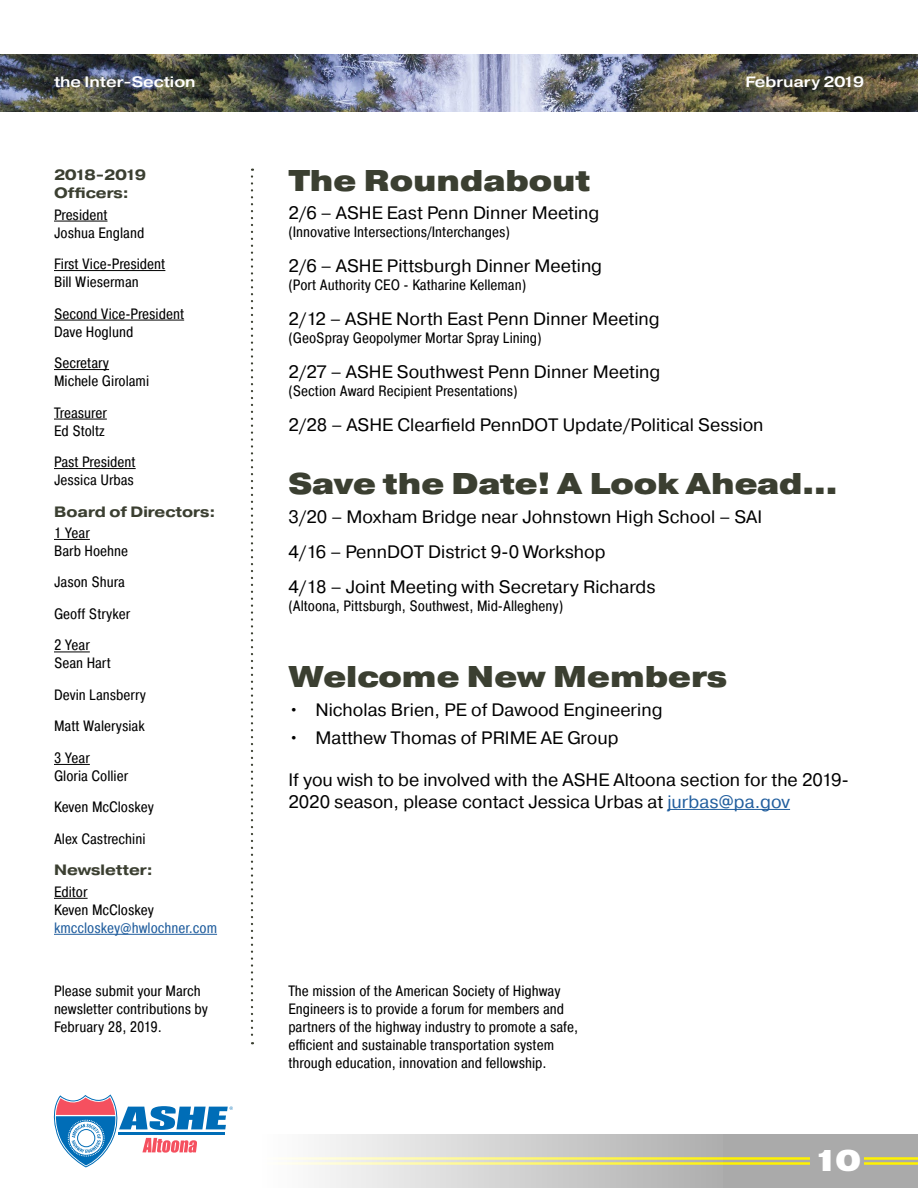
<style>
.page{position:relative;width:918px;height:1188px;background:#fff}
.page>*{position:absolute;margin:0;border:0;box-sizing:border-box;transform-origin:0 0}
.t1{font:900 30px "Pragmatica Ext";color:#3b3f31}
.t2{font:900 30px "Pragmatica Ext";color:#fff}
.t3{font:18px/35.1px "Pragmatica";color:#000}
.t4{font:15px/18px "Pragmatica Cond";color:#000}
.t5{font:700 15px/18px "Pragmatica Ext";color:#3b3f31}
.t6{font:500 15px "Pragmatica Ext";color:#fff}
.t7{font:15px "Pragmatica Cond";color:#215e9e}
.s1{color:#215e9e}
</style>
<div class="page">
<hr style="left:54px;top:221px;width:54px;height:1px;background:#000">
<hr style="left:54px;top:270px;width:111px;height:1px;background:#000">
<hr style="left:54px;top:320px;width:130px;height:1px;background:#000">
<hr style="left:54px;top:369px;width:55px;height:1px;background:#000">
<hr style="left:54px;top:419px;width:53px;height:1px;background:#000">
<hr style="left:54px;top:468px;width:82px;height:1px;background:#000">
<hr style="left:54px;top:539px;width:36px;height:1px;background:#000">
<hr style="left:54px;top:652px;width:36px;height:1px;background:#000">
<hr style="left:54px;top:764px;width:36px;height:1px;background:#000">
<hr style="left:54px;top:898px;width:34px;height:1px;background:#000">
<hr style="left:54px;top:934px;width:163px;height:1px;background:#215e9e">
<hr style="left:667px;top:809px;width:123px;height:1px;background:#215e9e">
<svg style="left:251px;top:169px;width:2px;height:875px"></svg>
<img style="left:0;top:54px;width:918px;height:57px">
<div style="left:0;top:1134px;width:918px;height:54px;background:#aaa"></div>
<hr style="left:0;top:1157px;width:918px;height:3px;background:#fff200">
<hr style="left:0;top:1162px;width:918px;height:3px;background:#fff200">
<div style="left:810px;top:1134px;width:54px;height:54px;background:#aaa"></div>
<svg style="left:0;top:1134px;width:723px;height:54px;background:#e3e2da"></svg>
<svg style="left:50px;top:1094px;width:183px;height:73px"></svg>
<p class="t6" style="left:54px;top:73px;width:143px">the Inter-Section</p>
<p class="t6" style="left:745px;top:73px;width:120px">February 2019</p>
<p class="t5" style="left:54px;top:166px;width:94px">2018-2019<br>Officers:</p>
<p class="t4" style="left:54px;top:205px;width:92px">President<br>Joshua England</p>
<p class="t4" style="left:54px;top:255px;width:113px">First Vice-President<br>Bill Wieserman</p>
<p class="t4" style="left:54px;top:304px;width:132px">Second Vice-President<br>Dave Hoglund</p>
<p class="t4" style="left:54px;top:354px;width:97px">Secretary<br>Michele Girolami</p>
<p class="t4" style="left:54px;top:403px;width:54px">Treasurer<br>Ed Stoltz</p>
<p class="t4" style="left:54px;top:453px;width:83px">Past President<br>Jessica Urbas</p>
<p class="t5" style="left:54px;top:502px;width:163px">Board of Directors:</p>
<p class="t4" style="left:54px;top:524px;width:76px">1 Year<br>Barb Hoehne</p>
<p class="t4" style="left:54px;top:566px;width:78px;line-height:31.5px">Jason Shura<br>Geoff Stryker<br>2 Year</p>
<p class="t4" style="left:54px;top:647px;width:94px;line-height:31.5px">Sean Hart<br>Devin Lansberry<br>Matt Walerysiak<br>3 Year</p>
<p class="t4" style="left:54px;top:760px;width:101px;line-height:31.5px">Gloria Collier<br>Keven McCloskey<br>Alex Castrechini</p>
<p class="t5" style="left:54px;top:861px;width:100px">Newsletter:</p>
<p class="t4" style="left:54px;top:883px;width:101px">Editor<br>Keven McCloskey</p>
<p class="t7" style="left:54px;top:918px;width:165px">kmccloskey@hwlochner.com</p>
<h1 class="t1" style="left:288px;top:161px;width:304px">The Roundabout</h1>
<p class="t3" style="left:288px;top:196px;width:312px">2/6 – ASHE East Penn Dinner Meeting</p>
<p class="t4" style="left:288px;top:223px;width:223px">(Innovative Intersections/Interchanges)</p>
<p class="t3" style="left:288px;top:249px;width:315px">2/6 – ASHE Pittsburgh Dinner Meeting</p>
<p class="t4" style="left:288px;top:276px;width:239px">(Port Authority CEO - Katharine Kelleman)</p>
<p class="t3" style="left:288px;top:302px;width:373px">2/12 – ASHE North East Penn Dinner Meeting</p>
<p class="t4" style="left:288px;top:329px;width:255px">(GeoSpray Geopolymer Mortar Spray Lining)</p>
<p class="t3" style="left:288px;top:355px;width:373px">2/27 – ASHE Southwest Penn Dinner Meeting</p>
<p class="t4" style="left:288px;top:382px;width:231px">(Section Award Recipient Presentations)</p>
<p class="t3" style="left:288px;top:408px;width:477px">2/28 – ASHE Clearfield PennDOT Update/Political Session</p>
<h1 class="t1" style="left:288px;top:464px;width:550px">Save the Date! A Look Ahead...</h1>
<p class="t3" style="left:288px;top:499px;width:475px">3/20 – Moxham Bridge near Johnstown High School – SAI<br>4/16 – PennDOT District 9-0 Workshop<br>4/18 – Joint Meeting with Secretary Richards</p>
<p class="t4" style="left:288px;top:597px;width:276px">(Altoona, Pittsburgh, Southwest, Mid-Allegheny)</p>
<h1 class="t1" style="left:288px;top:657px;width:440px">Welcome New Members</h1>
<p class="t3" style="left:288px;top:693px;width:376px">• Nicholas Brien, PE of Dawood Engineering</p>
<p class="t3" style="left:288px;top:721px;width:332px">• Matthew Thomas of PRIME AE Group</p>
<p class="t3" style="left:288px;top:769px;width:562px;line-height:21.6px">If you wish to be involved with the ASHE Altoona section for the 2019-<br>2020 season, please contact Jessica Urbas at <span class="s1">jurbas@pa.gov</span></p>
<p class="t4" style="left:54px;top:982px;width:156px">Please submit your March newsletter contributions by<br>February 28, 2019.</p>
<p class="t4" style="left:288px;top:982px;width:291px">The mission of the American Society of Highway Engineers is to provide a forum for members and partners of the highway industry to promote a safe, efficient and sustainable transportation system through education, innovation and fellowship.</p>
<h1 class="t2" style="left:814px;top:1141px;width:48px">10</h1>
</div>
